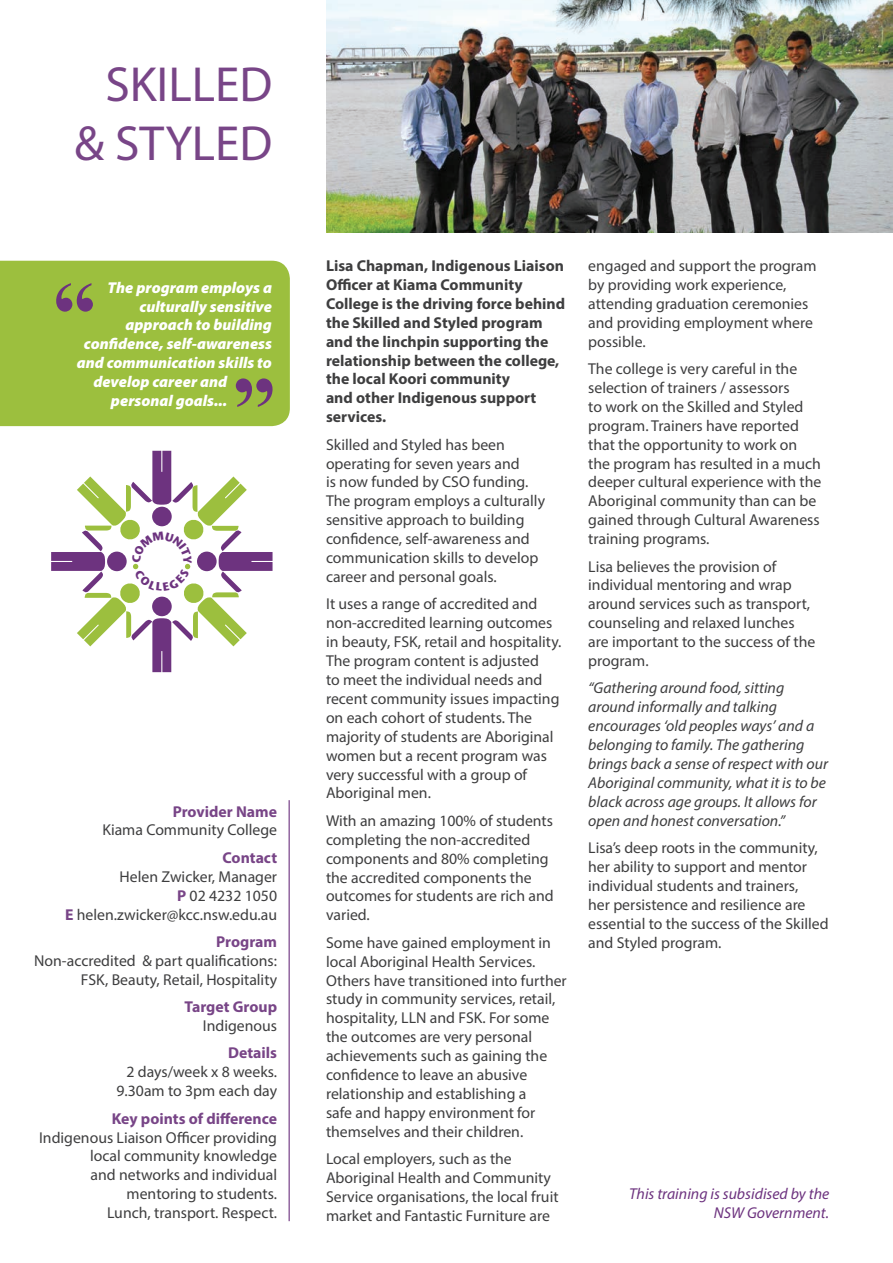
<style>
.page{position:relative;width:893px;height:1263px;background:#fff}
.page>*{position:absolute;margin:0;border:0;box-sizing:border-box;transform-origin:0 0}
.t1{font:49.5px/59.4px "Myriad Pro";color:#784587;text-align:right}
.t2{font:15.75px/18.9px "Myriad Pro";color:#3e3e3f}
.t3{font:italic 15.75px/18.9px "Myriad Pro";color:#3e3e3f}
.t4{font:700 15.75px/18.9px "Myriad Pro";color:#3e3e3f}
.t5{font:italic 900 15.75px "Myriad Pro";color:#fff}
.t6{font:700 15.75px "Myriad Pro";color:#784587}
.t7{font:italic 15.75px/18.9px "Myriad Pro";color:#6d337f;text-align:right}
.s1{font-weight:700;color:#784587}
</style>
<div class="page">
<img style="left:326px;top:0;width:567px;height:233px">
<div style="left:0;top:261px;width:290px;height:165px;background:#9cbf3e"></div>
<hr style="left:289px;top:800px;width:1px;height:421px;background:#6d337f">
<svg style="left:56px;top:283px;width:37px;height:29px"></svg>
<svg style="left:236px;top:378px;width:37px;height:29px"></svg>
<svg style="left:51px;top:451px;width:222px;height:221px"></svg>
<h1 class="t1" style="left:75px;top:54px;width:199px">SKILLED &amp; STYLED</h1>
<p class="t5" style="left:108px;top:278px;width:166px">The program employs a</p>
<p class="t5" style="left:140px;top:297px;width:134px">culturally sensitive</p>
<p class="t5" style="left:126px;top:316px;width:148px">approach to building</p>
<p class="t5" style="left:84px;top:335px;width:190px">confidence, self-awareness</p>
<p class="t5" style="left:77px;top:354px;width:197px">and communication skills to</p>
<p class="t5" style="left:93px;top:373px;width:135px">develop career and</p>
<p class="t5" style="left:111px;top:392px;width:118px">personal goals...</p>
<p class="t6" style="left:173px;top:801px;width:106px">Provider Name</p>
<p class="t2" style="left:102px;top:820px;width:176px">Kiama Community College</p>
<p class="t6" style="left:223px;top:847px;width:56px">Contact</p>
<p class="t2" style="left:65px;top:867px;width:214px;text-align:right">Helen Zwicker, Manager<br><span class="s1">P</span> 02 4232 1050<br><span class="s1">E</span> helen.zwicker@kcc.nsw.edu.au</p>
<p class="t6" style="left:216px;top:931px;width:62px">Program</p>
<p class="t2" style="left:34px;top:951px;width:244px;text-align:right">Non-accredited &amp; part qualifications:<br>FSK, Beauty, Retail, Hospitality</p>
<p class="t6" style="left:185px;top:996px;width:94px">Target Group</p>
<p class="t2" style="left:203px;top:1016px;width:76px">Indigenous</p>
<p class="t6" style="left:228px;top:1043px;width:50px">Details</p>
<p class="t2" style="left:117px;top:1062px;width:162px;text-align:right">2 days/week x 8 weeks.<br>9.30am to 3pm each day</p>
<p class="t6" style="left:112px;top:1108px;width:167px">Key points of difference</p>
<p class="t2" style="left:39px;top:1127px;width:240px;text-align:right">Indigenous Liaison Officer providing local community knowledge<br>and networks and individual mentoring to students.<br>Lunch, transport. Respect.</p>
<p class="t4" style="left:326px;top:256px;width:241px">Lisa Chapman, Indigenous Liaison<br>Officer at Kiama Community<br>College is the driving force behind the Skilled and Styled program and the linchpin supporting the relationship between the college, the local Koori community<br>and other Indigenous support services.</p>
<p class="t2" style="left:326px;top:435px;width:221px">Skilled and Styled has been operating for seven years and<br>is now funded by CSO funding.<br>The program employs a culturally sensitive approach to building confidence, self-awareness and communication skills to develop career and personal goals.</p>
<p class="t2" style="left:326px;top:594px;width:237px">It uses a range of accredited and non-accredited learning outcomes in beauty, FSK, retail and hospitality.<br>The program content is adjusted<br>to meet the individual needs and recent community issues impacting on each cohort of students. The majority of students are Aboriginal women but a recent program was very successful with a group of<br>Aboriginal men.</p>
<p class="t2" style="left:326px;top:811px;width:229px">With an amazing 100% of students completing the non-accredited components and 80% completing the accredited components the outcomes for students are rich and varied.</p>
<p class="t2" style="left:326px;top:933px;width:242px">Some have gained employment in local Aboriginal Health Services.<br>Others have transitioned into further study in community services, retail, hospitality, LLN and FSK. For some the outcomes are very personal achievements such as gaining the confidence to leave an abusive relationship and establishing a<br>safe and happy environment for themselves and their children.</p>
<p class="t2" style="left:326px;top:1149px;width:234px">Local employers, such as the Aboriginal Health and Community Service organisations, the local fruit market and Fantastic Furniture are</p>
<p class="t2" style="left:588px;top:256px;width:230px">engaged and support the program by providing work experience, attending graduation ceremonies and providing employment where possible.</p>
<p class="t2" style="left:588px;top:359px;width:235px">The college is very careful in the selection of trainers / assessors<br>to work on the Skilled and Styled program. Trainers have reported that the opportunity to work on the program has resulted in a much deeper cultural experience with the<br>Aboriginal community than can be gained through Cultural Awareness training programs.</p>
<p class="t2" style="left:588px;top:557px;width:229px">Lisa believes the provision of individual mentoring and wrap around services such as transport, counseling and relaxed lunches are important to the success of the program.</p>
<p class="t3" style="left:588px;top:678px;width:241px">“Gathering around food, sitting around informally and talking encourages ‘old peoples ways’ and a belonging to family. The gathering brings back a sense of respect with our Aboriginal community, what it is to be black across age groups. It allows for open and honest conversation.”</p>
<p class="t2" style="left:588px;top:838px;width:242px">Lisa’s deep roots in the community, her ability to support and mentor individual students and trainers,<br>her persistence and resilience are essential to the success of the Skilled and Styled program.</p>
<p class="t7" style="left:629px;top:1184px;width:201px">This training is subsidised by the<br>NSW Government.</p>
</div>
